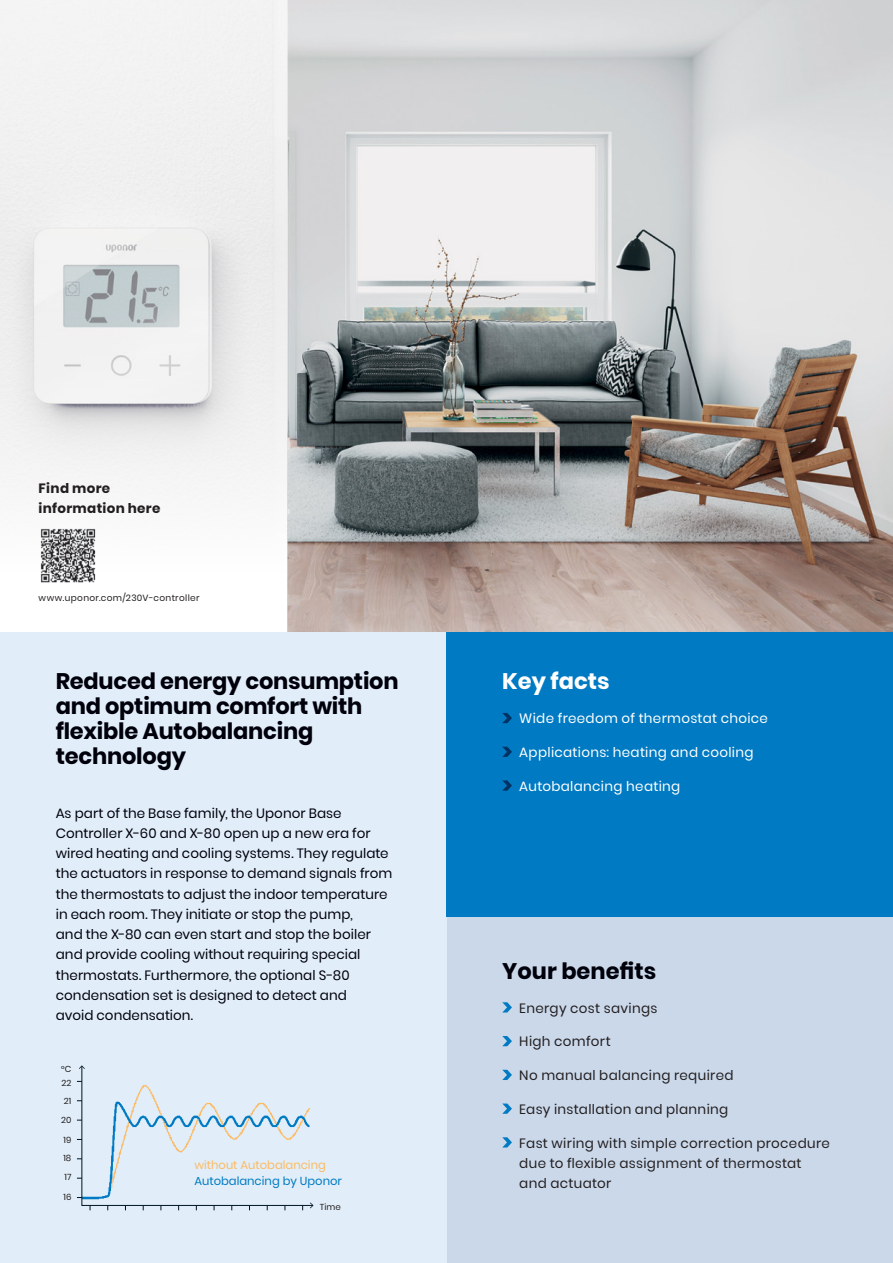
<style>
.page{position:relative;width:893px;height:1263px;background:#fff}
.page>*{position:absolute;margin:0;border:0;box-sizing:border-box;transform-origin:0 0}
.t1{font:700 22.5px/24.8px "Poppins";letter-spacing:-.01em;color:#00000b}
.t2{font:700 22.5px "Poppins";color:#fff}
.t3{font:13.5px/20.2px "Poppins";letter-spacing:.005em;color:#00000b}
.t4{font:13.5px/20.2px "Poppins";letter-spacing:.025em;color:#231f20}
.t5{font:13.5px "Poppins";letter-spacing:.025em;color:#fff}
.t6{font:700 13.5px/20.2px "Poppins";letter-spacing:.025em;color:#231f20}
.t7{font:11.55px "Poppins";color:#007ac2}
.t8{font:11.55px "Poppins";color:#fcba63}
.t9{font:9px "Poppins";letter-spacing:.04em;color:#231f20}
.t10{font:8.7px/14.2px "Poppins";color:#231f20}
</style>
<div class="page">
<div style="left:446px;top:917px;width:447px;height:346px;background:#cad8ea"></div>
<div style="left:0;top:631px;width:446px;height:632px;background:#e1eef9"></div>
<div style="left:446px;top:631px;width:447px;height:286px;background:#007ac2"></div>
<img style="left:287px;top:0;width:606px;height:631px">
<svg style="left:0;top:0;width:287px;height:500px;fill:#f1f1f1"></svg>
<img style="left:40px;top:528px;width:56px;height:55px">
<svg style="left:77px;top:1065px;width:237px;height:145px"></svg>
<svg style="left:502px;top:1002px;width:10px;height:10px"></svg>
<svg style="left:502px;top:1036px;width:10px;height:10px"></svg>
<svg style="left:502px;top:1070px;width:10px;height:10px"></svg>
<svg style="left:502px;top:1103px;width:10px;height:11px"></svg>
<svg style="left:502px;top:1137px;width:10px;height:10px"></svg>
<svg style="left:502px;top:713px;width:10px;height:10px"></svg>
<svg style="left:502px;top:747px;width:10px;height:10px"></svg>
<svg style="left:502px;top:780px;width:10px;height:11px"></svg>
<p class="t6" style="left:39px;top:478px;width:123px">Find more information here</p>
<p class="t9" style="left:39px;top:592px;width:162px">www.uponor.com/230V-controller</p>
<h1 class="t1" style="left:56px;top:669px;width:344px">Reduced energy consumption and optimum comfort with flexible Autobalancing technology</h1>
<p class="t3" style="left:56px;top:803px;width:338px">As part of the Base family, the Uponor Base Controller X-60 and X-80 open up a new era for wired heating and cooling systems. They regulate the actuators in response to demand signals from the thermostats to adjust the indoor temperature in each room. They initiate or stop the pump,<br>and the X-80 can even start and stop the boiler and provide cooling without requiring special thermostats. Furthermore, the optional S-80 condensation set is designed to detect and<br>avoid condensation.</p>
<p class="t10" style="left:61px;top:1061px;width:12px">°C<br>22</p>
<p class="t10" style="left:61px;top:1092px;width:12px;line-height:19.2px;text-align:center">21<br>20</p>
<p class="t10" style="left:63px;top:1131px;width:9px;line-height:17.9px">19<br>18</p>
<p class="t10" style="left:65px;top:1170px;width:8px">17</p>
<p class="t10" style="left:64px;top:1189px;width:9px">16</p>
<p class="t8" style="left:194px;top:1158px;width:133px">without Autobalancing</p>
<p class="t7" style="left:194px;top:1174px;width:149px">Autobalancing by Uponor</p>
<p class="t10" style="left:320px;top:1200px;width:22px">Time</p>
<h1 class="t2" style="left:502px;top:668px;width:109px">Key facts</h1>
<p class="t5" style="left:519px;top:711px;width:250px">Wide freedom of thermostat choice</p>
<p class="t5" style="left:519px;top:744px;width:236px">Applications: heating and cooling</p>
<p class="t5" style="left:519px;top:778px;width:163px">Autobalancing heating</p>
<h1 class="t1" style="left:502px;top:958px;width:155px">Your benefits</h1>
<p class="t4" style="left:519px;top:998px;width:140px">Energy cost savings</p>
<p class="t4" style="left:519px;top:1031px;width:93px">High comfort</p>
<p class="t4" style="left:519px;top:1065px;width:216px">No manual balancing required</p>
<p class="t4" style="left:519px;top:1099px;width:211px">Easy installation and planning</p>
<p class="t4" style="left:519px;top:1133px;width:312px">Fast wiring with simple correction procedure due to flexible assignment of thermostat and actuator</p>
</div>
